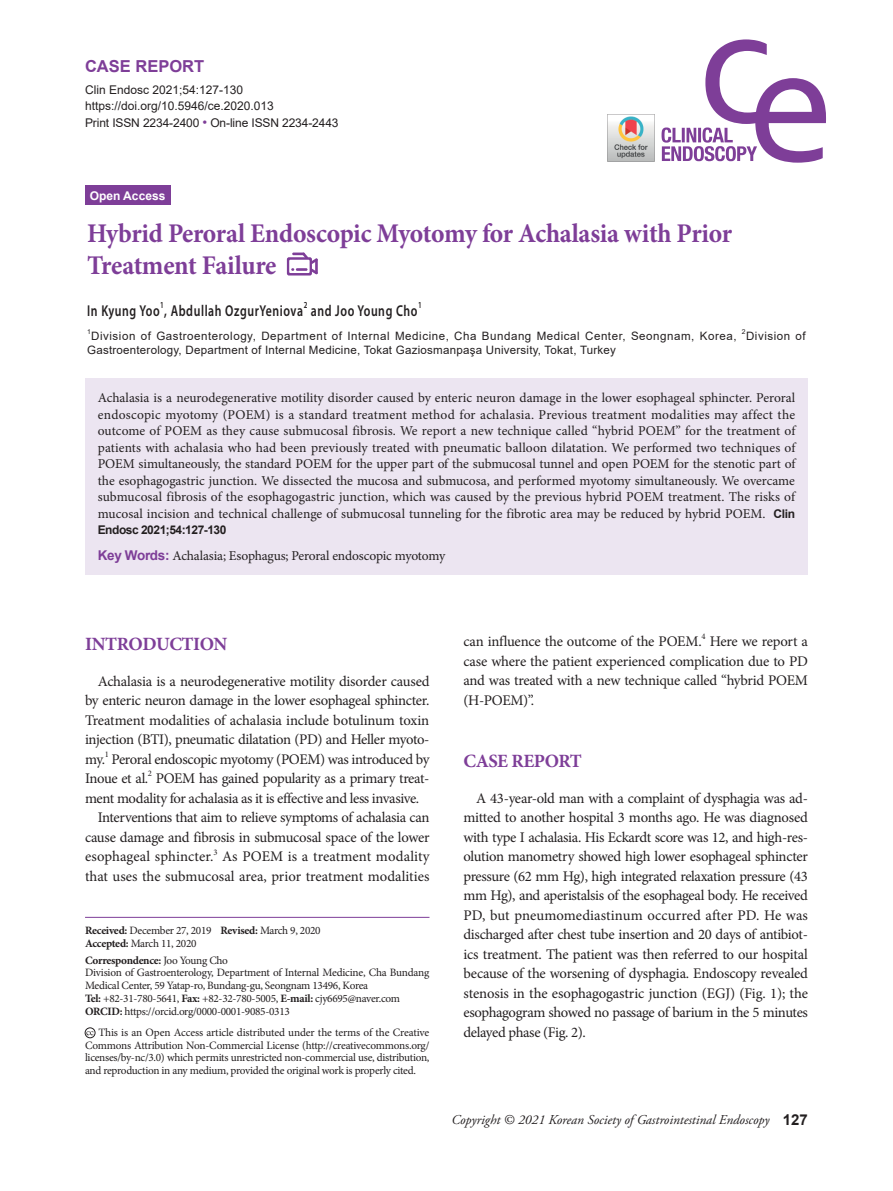
<style>
.page{position:relative;width:893px;height:1191px;background:#fff}
.page>*{position:absolute;margin:0;border:0;box-sizing:border-box;transform-origin:0 0}
.Main_Head{font:700 27px/32.4px "Minion Pro";letter-spacing:-.015em;color:#7e3e98;scale:.95 1}
.대제목{font:700 18.75px "Minion Pro";letter-spacing:-.02em;color:#7e3e98}
.ORIGINAL_ARTICLE{font:700 16.5px "Arial";color:#7e3e98}
.저자명{font:600 15.75px "Myriad Pro";letter-spacing:.05em;color:#231f20;scale:.75 1}
.본문{font:14.7px/19.5px "Minion Pro";letter-spacing:-.02em;color:#231f20;text-align:justify}
.본문-2{font:14.7px/19.5px "Minion Pro";color:#231f20;text-align:right}
.소개_박스내용{font:13.5px/16.5px "Minion Pro";letter-spacing:-.005em;color:#231f20;text-align:justify}
.t1{font:italic 13.5px "Adobe Garamond Pro";color:#231f20}
.소개_박스내용_Key_words{font:13.5px "Minion Pro";letter-spacing:-.015em;color:#231f20}
.ORIGINAL_ARTICLE-내{font:12px "Arial";color:#231f20}
.소개_박스내용-2{font:700 12px "Arial";letter-spacing:-.04em;color:#231f20}
.Open_Access{font:700 12px "Arial";color:#fff}
.저자명_내용{font:11.55px "Arial";letter-spacing:.045em;color:#231f20}
.저자명_내용-2{font:11.55px "Arial";letter-spacing:.02em;color:#231f20}
.본문_밑_저자소개{font:11.25px/12.8px "Minion Pro";letter-spacing:-.025em;color:#231f20}
.본문_밑_저자소개2{font:11.25px/12.8px "Minion Pro";letter-spacing:-.03em;color:#231f20;text-align:justify}
.저자명-2{font:600 9.15px "Myriad Pro";color:#231f20;scale:.75 1}
.본문-3{font:8.55px "Minion Pro";color:#231f20}
.저자명_내용-3{font:6.75px "Arial";color:#231f20}
.s1{font-size:13.5px;color:#7e3e98}
.s2{font-family:"Arial";font-weight:700;font-size:12px}
.s3{font-family:"Arial";font-weight:700;color:#7e3e98}
.s4{font-weight:700}
.s5{font-family:"Arial";font-weight:700;font-style:normal;font-size:15px}
</style>
<div class="page">
<svg style="left:661px;top:39px;width:165px;height:124px"></svg>
<div style="left:287px;top:257px;width:25px;height:18px;background:#7e3e98;border-radius:2px"></div>
<div style="left:289px;top:260px;width:21px;height:13px;background:#fff"></div>
<svg style="left:291px;top:252px;width:27px;height:22px"></svg>
<div style="left:85px;top:186px;width:85px;height:19px;background:#7e3e98"></div>
<div style="left:85px;top:378px;width:723px;height:196px;background:#ece5f1"></div>
<div style="left:85px;top:1027px;width:10px;height:10px;border:1px solid #231f20;border-radius:50%"></div>
<svg style="left:86px;top:1031px;width:8px;height:4px"></svg>
<hr style="left:85px;top:917px;width:344px;height:1px;background:#7e3e98">
<img style="left:608px;top:116px;width:46px;height:46px">
<p class="ORIGINAL_ARTICLE" style="left:85px;top:55px;width:121px">CASE REPORT</p>
<p class="ORIGINAL_ARTICLE-내" style="left:85px;top:82px;width:160px">Clin Endosc 2021;54:127-130</p>
<p class="ORIGINAL_ARTICLE-내" style="left:85px;top:98px;width:190px">https://doi.org/10.5946/ce.2020.013</p>
<p class="ORIGINAL_ARTICLE-내" style="left:85px;top:114px;width:255px">Print ISSN 2234-2400 <span class="s1">•</span> On-line ISSN 2234-2443</p>
<p class="Open_Access" style="left:90px;top:187px;width:77px">Open Access</p>
<p class="Main_Head" style="left:87px;top:217px;width:681px">Hybrid Peroral Endoscopic Myotomy for Achalasia with Prior<br>Treatment Failure</p>
<p class="저자명" style="left:87px;top:300px;width:289px">In Kyung Yoo , Abdullah OzgurYeniova</p>
<p class="저자명-2" style="left:160px;top:299px;width:6px">1</p>
<p class="저자명-2" style="left:304px;top:299px;width:6px">2</p>
<p class="저자명" style="left:311px;top:300px;width:144px">and Joo Young Cho</p>
<p class="저자명-2" style="left:418px;top:299px;width:6px">1</p>
<p class="저자명_내용-3" style="left:87px;top:327px;width:5px">1</p>
<p class="저자명_내용" style="left:91px;top:328px;width:647px">Division of Gastroenterology, Department of Internal Medicine, Cha Bundang Medical Center, Seongnam, Korea,</p>
<p class="저자명_내용-3" style="left:742px;top:327px;width:5px">2</p>
<p class="저자명_내용" style="left:746px;top:328px;width:61px">Division of</p>
<p class="저자명_내용-2" style="left:87px;top:342px;width:530px">Gastroenterology, Department of Internal Medicine, Tokat Gaziosmanpaşa University, Tokat, Turkey</p>
<p class="소개_박스내용" style="left:98px;top:390px;width:699px">Achalasia is a neurodegenerative motility disorder caused by enteric neuron damage in the lower esophageal sphincter. Peroral endoscopic myotomy (POEM) is a standard treatment method for achalasia. Previous treatment modalities may affect the outcome of POEM as they cause submucosal fibrosis. We report a new technique called “hybrid POEM” for the treatment of patients with achalasia who had been previously treated with pneumatic balloon dilatation. We performed two techniques of POEM simultaneously, the standard POEM for the upper part of the submucosal tunnel and open POEM for the stenotic part of the esophagogastric junction. We dissected the mucosa and submucosa, and performed myotomy simultaneously. We overcame submucosal fibrosis of the esophagogastric junction, which was caused by the previous hybrid POEM treatment. The risks of mucosal incision and technical challenge of submucosal tunneling for the fibrotic area may be reduced by hybrid POEM. <span class="s2">Clin</span></p>
<p class="소개_박스내용-2" style="left:98px;top:522px;width:130px">Endosc 2021;54:127-130</p>
<p class="소개_박스내용_Key_words" style="left:98px;top:546px;width:349px"><span class="s3">Key Words:</span> Achalasia; Esophagus; Peroral endoscopic myotomy</p>
<p class="대제목" style="left:85px;top:630px;width:144px">INTRODUCTION</p>
<p class="본문" style="left:85px;top:671px;width:346px;text-indent:13px">Achalasia is a neurodegenerative motility disorder caused by enteric neuron damage in the lower esophageal sphincter.<br>Treatment modalities of achalasia include botulinum toxin injection (BTI), pneumatic dilatation (PD) and Heller myoto&shy;my. Peroral endoscopic myotomy (POEM) was introduced by</p>
<p class="본문-3" style="left:105px;top:748px;width:6px">1</p>
<p class="본문" style="left:85px;top:769px;width:65px">Inoue et al.</p>
<p class="본문-3" style="left:148px;top:768px;width:6px">2</p>
<p class="본문" style="left:85px;top:769px;width:346px;text-indent:71px">POEM has gained popularity as a primary treat&shy;ment modality for achalasia as it is effective and less invasive.</p>
<p class="본문" style="left:85px;top:808px;width:346px;text-indent:13px">Interventions that aim to relieve symptoms of achalasia can cause damage and fibrosis in submucosal space of the lower esophageal sphincter.</p>
<p class="본문-3" style="left:214px;top:846px;width:6px">3</p>
<p class="본문-2" style="left:85px;top:847px;width:346px">As POEM is a treatment modality<br>that uses the submucosal area, prior treatment modalities</p>
<p class="본문_밑_저자소개" style="left:85px;top:924px;width:237px"><span class="s4">Received:</span> December 27, 2019 <span class="s4">Revised:</span> March 9, 2020<br><span class="s4">Accepted:</span> March 11, 2020</p>
<p class="본문_밑_저자소개" style="left:85px;top:953px;width:346px"><span class="s4">Correspondence:</span> Joo Young Cho<br>Division of Gastroenterology, Department of Internal Medicine, Cha Bundang Medical Center, 59 Yatap-ro, Bundang-gu, Seongnam 13496, Korea<br><span class="s4">Tel:</span> +82-31-780-5641, <span class="s4">Fax:</span> +82-32-780-5005, <span class="s4">E-mail:</span> cjy6695@naver.com <span class="s4">ORCID:</span> https://orcid.org/0000-0001-9085-0313</p>
<p class="본문_밑_저자소개2" style="left:85px;top:1026px;width:346px;text-indent:13px">This is an Open Access article distributed under the terms of the Creative Commons Attribution Non-Commercial License (http://creativecommons.org/ licenses/by-nc/3.0) which permits unrestricted non-commercial use, distribution, and reproduction in any medium, provided the original work is properly cited.</p>
<p class="본문" style="left:463px;top:632px;width:240px">can influence the outcome of the POEM.</p>
<p class="본문-3" style="left:701px;top:631px;width:6px">4</p>
<p class="본문" style="left:463px;top:632px;width:346px;text-indent:246px">Here we report a case where the patient experienced complication due to PD and was treated with a new technique called “hybrid POEM (H-POEM)”.</p>
<p class="대제목" style="left:463px;top:747px;width:120px">CASE REPORT</p>
<p class="본문" style="left:463px;top:788px;width:346px;text-indent:13px">A 43-year-old man with a complaint of dysphagia was ad&shy;mitted to another hospital 3 months ago. He was diagnosed with type I achalasia. His Eckardt score was 12, and high-res&shy;olution manometry showed high lower esophageal sphincter pressure (62 mm Hg), high integrated relaxation pressure (43 mm Hg), and aperistalsis of the esophageal body. He received PD, but pneumomediastinum occurred after PD. He was discharged after chest tube insertion and 20 days of antibiot&shy;ics treatment. The patient was then referred to our hospital because of the worsening of dysphagia. Endoscopy revealed stenosis in the esophagogastric junction (EGJ) (Fig. 1); the esophagogram showed no passage of barium in the 5 minutes delayed phase (Fig. 2).</p>
<p class="t1" style="left:451px;top:1111px;width:358px">Copyright © 2021 Korean Society of Gastrointestinal Endoscopy <span class="s5">127</span></p>
</div>
